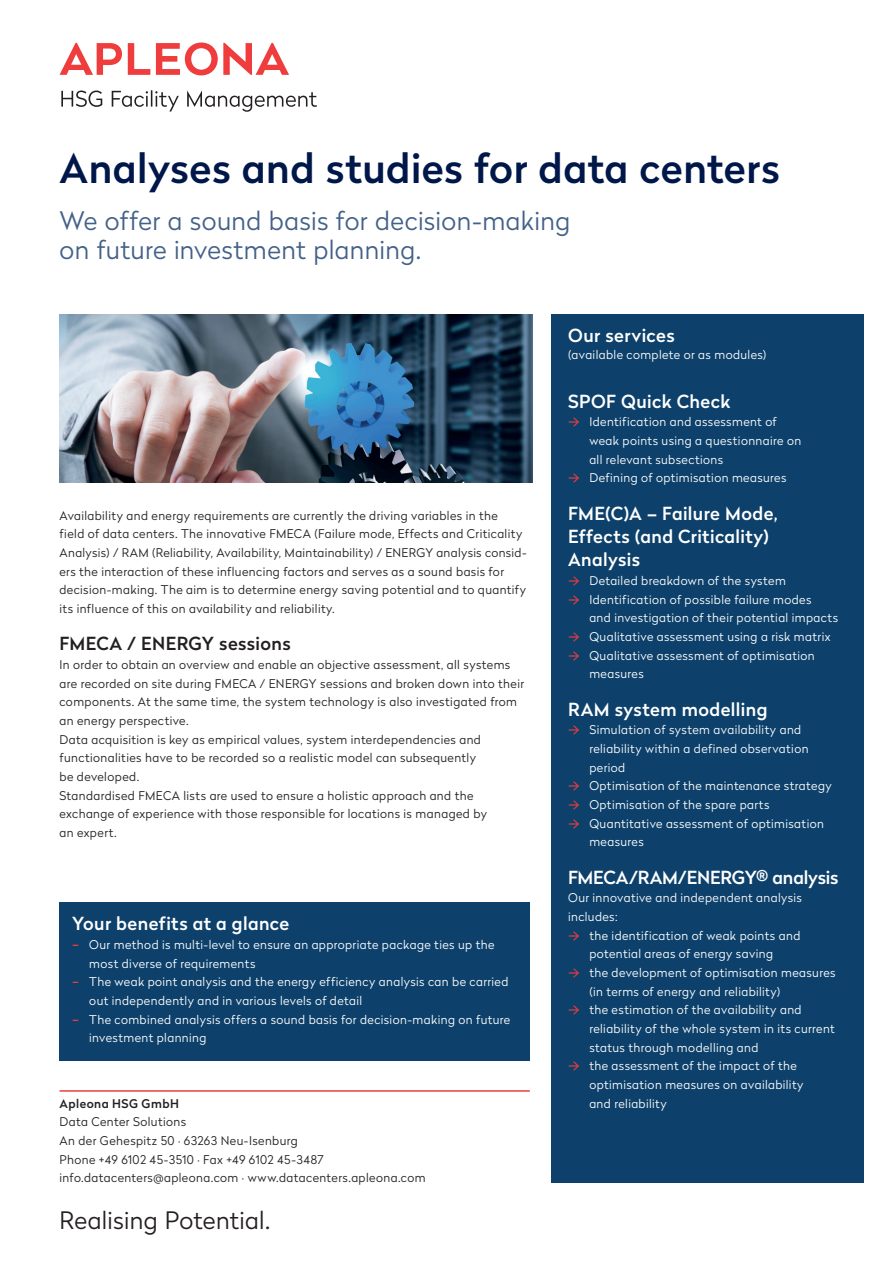
<style>
.page{position:relative;width:893px;height:1263px;background:#fff}
.page>*{position:absolute;margin:0;border:0;box-sizing:border-box;transform-origin:0 0}
.t1{font:500 40.5px "Radikal";letter-spacing:.01em;color:#00174a}
.t2{font:300 25.5px/29.2px "Radikal";letter-spacing:.015em;color:#436189}
.t3{font:300 24px "Radikal";letter-spacing:.01em;color:#231f20}
.t4{font:500 18px/23.4px "Radikal";letter-spacing:.02em;color:#fff}
.t5{font:500 18px "Radikal";letter-spacing:-.01em;color:#fff}
.t6{font:500 18px "Radikal";letter-spacing:.02em;color:#231f20}
.t7{font:300 12px/18.6px "Radikal";letter-spacing:.035em;color:#fff}
.t8{font:300 12px/18.6px "Radikal";letter-spacing:.035em;color:#231f20}
.t9{font:500 12px "Radikal";letter-spacing:.04em;color:#231f20}
.s1{font-size:18px;color:#ee3d3c}
</style>
<div class="page">
<svg style="left:61px;top:90px;width:256px;height:22px"></svg>
<svg style="left:60px;top:43px;width:229px;height:32px"></svg>
<hr style="left:60px;top:1090px;width:470px;height:2px;background:#ee3d3c">
<div style="left:551px;top:314px;width:312px;height:868px;background:#0d416b"></div>
<img style="left:60px;top:314px;width:473px;height:168px">
<div style="left:60px;top:902px;width:470px;height:159px;background:#0d416b"></div>
<h1 class="t1" style="left:60px;top:140px;width:722px">Analyses and studies for data centers</h1>
<h2 class="t2" style="left:60px;top:205px;width:512px">We offer a sound basis for decision-making on future investment planning.</h2>
<p class="t8" style="left:60px;top:505px;width:469px">Availability and energy requirements are currently the driving variables in the<br>field of data centers. The innovative FMECA (Failure mode, Effects and Criticality Analysis) / RAM (Reliability, Availability, Maintainability) / ENERGY analysis consid&shy;ers the interaction of these influencing factors and serves as a sound basis for decision-making. The aim is to determine energy saving potential and to quantify its influence of this on availability and reliability.</p>
<h3 class="t6" style="left:60px;top:631px;width:233px">FMECA / ENERGY sessions</h3>
<p class="t8" style="left:60px;top:655px;width:466px">In order to obtain an overview and enable an objective assessment, all systems are recorded on site during FMECA / ENERGY sessions and broken down into their components. At the same time, the system technology is also investigated from an energy perspective.<br>Data acquisition is key as empirical values, system interdependencies and functionalities have to be recorded so a realistic model can subsequently<br>be developed.<br>Standardised FMECA lists are used to ensure a holistic approach and the exchange of experience with those responsible for locations is managed by<br>an expert.</p>
<h3 class="t4" style="left:72px;top:911px;width:218px">Your benefits at a glance</h3>
<p class="t7" style="left:89px;top:935px;width:407px;text-indent:-17px"><span class="s1">-</span> Our method is multi-level to ensure an appropriate package ties up the most diverse of requirements</p>
<p class="t7" style="left:89px;top:972px;width:421px;text-indent:-17px"><span class="s1">-</span> The weak point analysis and the energy efficiency analysis can be carried out independently and in various levels of detail</p>
<p class="t7" style="left:89px;top:1009px;width:422px;text-indent:-17px"><span class="s1">-</span> The combined analysis offers a sound basis for decision-making on future investment planning</p>
<p class="t9" style="left:60px;top:1095px;width:121px">Apleona HSG GmbH</p>
<p class="t8" style="left:60px;top:1112px;width:368px">Data Center Solutions<br>An der Gehespitz 50 · 63263 Neu-Isenburg<br>Phone +49 6102 45-3510 · Fax +49 6102 45-3487 info.datacenters@apleona.com · www.datacenters.apleona.com</p>
<h3 class="t3" style="left:60px;top:1203px;width:212px">Realising Potential.</h3>
<h3 class="t4" style="left:568px;top:323px;width:108px">Our services</h3>
<p class="t7" style="left:568px;top:344px;width:200px">(available complete or as modules)</p>
<h3 class="t4" style="left:568px;top:388px;width:164px">SPOF Quick Check</h3>
<p class="t7" style="left:568px;top:412px;width:210px"><span class="s1">¢</span> Identification and assessment of</p>
<p class="t7" style="left:589px;top:431px;width:213px">weak points using a questionnaire on</p>
<p class="t7" style="left:589px;top:449px;width:135px">all relevant subsections</p>
<p class="t7" style="left:568px;top:468px;width:220px"><span class="s1">¢</span> Defining of optimisation measures</p>
<h3 class="t4" style="left:568px;top:500px;width:211px">FME(C)A – Failure Mode,<br>Effects (and Criticality)<br>Analysis</h3>
<p class="t7" style="left:568px;top:571px;width:219px"><span class="s1">¢</span> Detailed breakdown of the system</p>
<p class="t7" style="left:568px;top:589px;width:245px"><span class="s1">¢</span> Identification of possible failure modes</p>
<p class="t7" style="left:589px;top:608px;width:250px">and investigation of their potential impacts</p>
<p class="t7" style="left:568px;top:627px;width:264px"><span class="s1">¢</span> Qualitative assessment using a risk matrix</p>
<p class="t7" style="left:568px;top:645px;width:248px"><span class="s1">¢</span> Qualitative assessment of optimisation</p>
<p class="t7" style="left:589px;top:664px;width:56px">measures</p>
<h3 class="t4" style="left:568px;top:696px;width:201px">RAM system modelling</h3>
<p class="t7" style="left:568px;top:720px;width:235px"><span class="s1">¢</span> Simulation of system availability and</p>
<p class="t7" style="left:589px;top:739px;width:221px">reliability within a defined observation</p>
<p class="t7" style="left:589px;top:757px;width:37px">period</p>
<p class="t7" style="left:568px;top:776px;width:265px"><span class="s1">¢</span> Optimisation of the maintenance strategy</p>
<p class="t7" style="left:568px;top:795px;width:203px"><span class="s1">¢</span> Optimisation of the spare parts</p>
<p class="t7" style="left:568px;top:813px;width:257px"><span class="s1">¢</span> Quantitative assessment of optimisation</p>
<p class="t7" style="left:589px;top:832px;width:56px">measures</p>
<h3 class="t5" style="left:568px;top:864px;width:272px">FMECA/RAM/ENERGY® analysis</h3>
<p class="t7" style="left:568px;top:888px;width:235px">Our innovative and independent analysis</p>
<p class="t7" style="left:568px;top:907px;width:51px">includes:</p>
<p class="t7" style="left:568px;top:925px;width:234px"><span class="s1">¢</span> the identification of weak points and</p>
<p class="t7" style="left:589px;top:944px;width:185px">potential areas of energy saving</p>
<p class="t7" style="left:568px;top:963px;width:269px"><span class="s1">¢</span> the development of optimisation measures</p>
<p class="t7" style="left:589px;top:981px;width:192px">(in terms of energy and reliability)</p>
<p class="t7" style="left:568px;top:1000px;width:235px"><span class="s1">¢</span> the estimation of the availability and</p>
<p class="t7" style="left:589px;top:1019px;width:247px">reliability of the whole system in its current</p>
<p class="t7" style="left:589px;top:1037px;width:171px">status through modelling and</p>
<p class="t7" style="left:568px;top:1056px;width:230px"><span class="s1">¢</span> the assessment of the impact of the</p>
<p class="t7" style="left:589px;top:1075px;width:216px">optimisation measures on availability</p>
<p class="t7" style="left:589px;top:1093px;width:79px">and reliability</p>
</div>
